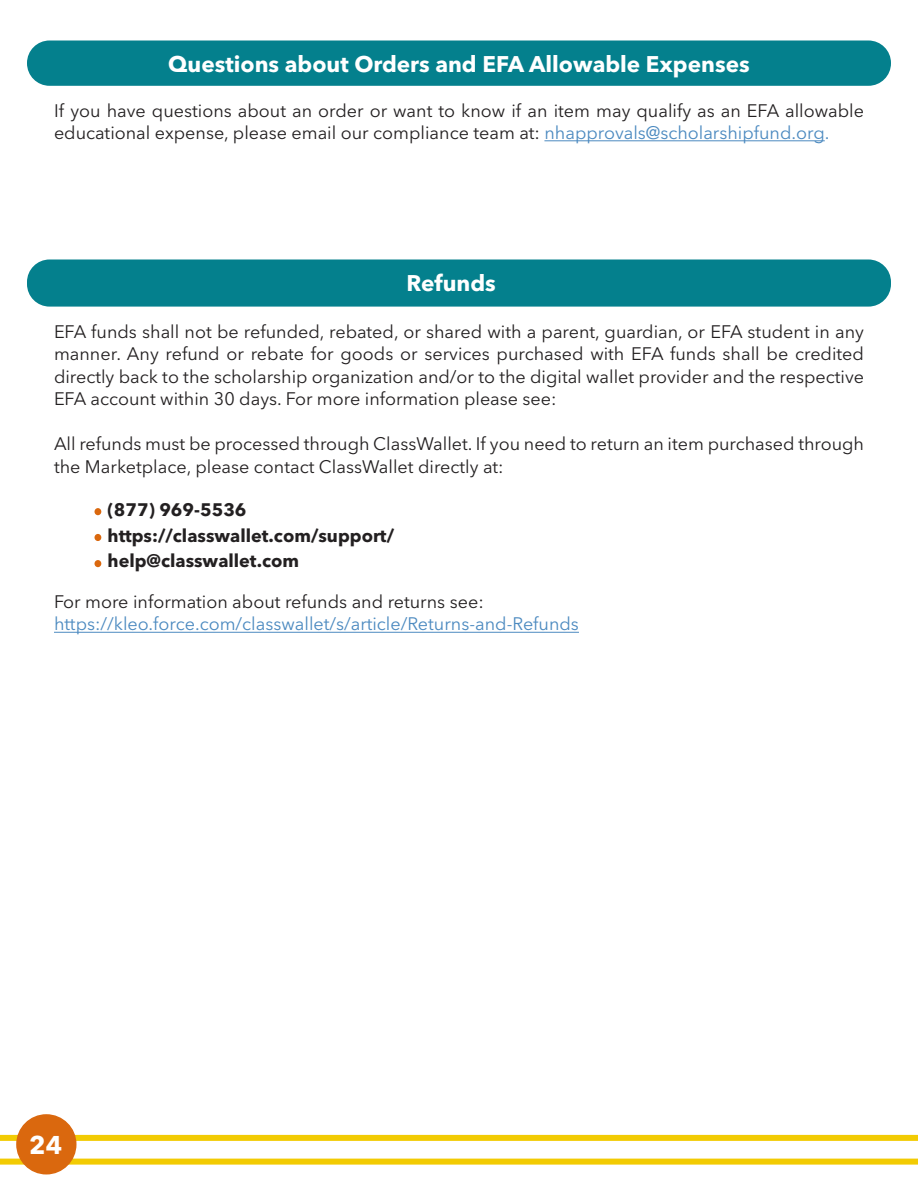
<style>
.page{position:relative;width:918px;height:1188px;background:#fff}
.page>*{position:absolute;margin:0;border:0;box-sizing:border-box;transform-origin:0 0}
.t1{font:700 25.5px "Avenir Next LT Pro";color:#fff}
.t2{font:700 22.5px "Avenir Next LT Pro";color:#fff}
.t3{font:18px/22.5px "Avenir Next LT Pro";color:#232021}
.t4{font:700 18px "Avenir Next LT Pro";color:#232021}
.t5{font:18px "Avenir Next LT Pro";color:#4c8ac0}
.s1{color:#4c8ac0}
</style>
<div class="page">
<div style="left:27px;top:260px;width:864px;height:47px;background:#04808d;border-radius:22px"></div>
<hr style="left:54px;top:632px;width:525px;height:1px;background:#4c8ac0">
<div style="left:94px;top:508px;width:7px;height:7px;background:#da680e;border-radius:50%"></div>
<div style="left:94px;top:534px;width:7px;height:7px;background:#da680e;border-radius:50%"></div>
<div style="left:94px;top:560px;width:7px;height:7px;background:#da680e;border-radius:50%"></div>
<div style="left:27px;top:40px;width:864px;height:46px;background:#04808d;border-radius:22px"></div>
<hr style="left:544px;top:140px;width:281px;height:1px;background:#4c8ac0">
<div style="left:0;top:1159px;width:918px;height:6px;background:#f2cb03"></div>
<div style="left:0;top:1135px;width:918px;height:6px;background:#f2cb03"></div>
<div style="left:17px;top:1115px;width:59px;height:59px;background:#da680e;border-radius:50%"></div>
<div style="left:16px;top:1114px;width:60px;height:60px;border:2px solid #da680e;border-radius:50%"></div>
<p class="t2" style="left:168px;top:50px;width:583px">Questions about Orders and EFA Allowable Expenses</p>
<p class="t3" style="left:54px;top:99px;width:812px">If you have questions about an order or want to know if an item may qualify as an EFA allowable educational expense, please email our compliance team at: <span class="s1">nhapprovals@scholarshipfund.org.</span></p>
<p class="t2" style="left:407px;top:269px;width:91px">Refunds</p>
<p class="t3" style="left:54px;top:320px;width:812px;text-align:justify">EFA funds shall not be refunded, rebated, or shared with a parent, guardian, or EFA student in any manner. Any refund or rebate for goods or services purchased with EFA funds shall be credited directly back to the scholarship organization and/or to the digital wallet provider and the respective EFA account within 30 days. For more information please see:</p>
<p class="t3" style="left:54px;top:433px;width:812px">All refunds must be processed through ClassWallet. If you need to return an item purchased through the Marketplace, please contact ClassWallet directly at:</p>
<p class="t4" style="left:108px;top:499px;width:140px">(877) 969-5536</p>
<p class="t4" style="left:108px;top:524px;width:288px">https://classwallet.com/support/</p>
<p class="t4" style="left:108px;top:550px;width:193px">help@classwallet.com</p>
<p class="t3" style="left:54px;top:590px;width:431px">For more information about refunds and returns see:</p>
<p class="t5" style="left:54px;top:613px;width:526px">https://kleo.force.com/classwallet/s/article/Returns-and-Refunds</p>
<p class="t1" style="left:29px;top:1129px;width:34px">24</p>
</div>
